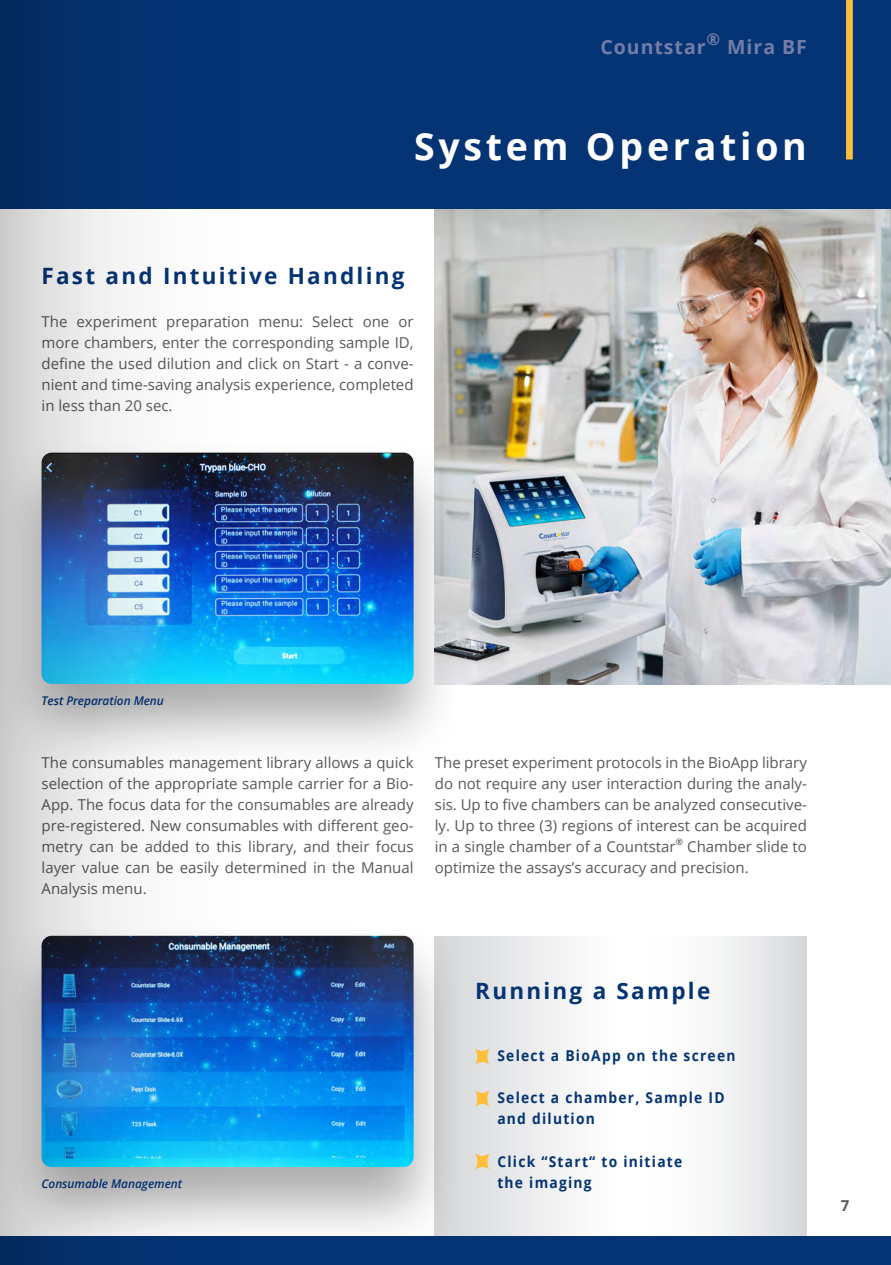
<style>
.page{position:relative;width:891px;height:1265px;background:#fff}
.page>*{position:absolute;margin:0;border:0;box-sizing:border-box;transform-origin:0 0}
.t1{font:700 37.5px "Open Sans";letter-spacing:.1em;color:#fff}
.t2{font:700 22.5px "Open Sans";letter-spacing:.1em;color:#053474}
.t3{font:700 19.5px "Open Sans";letter-spacing:.05em;color:#737da9}
.t4{font:700 16.5px "Open Sans";color:#737da9}
.t5{font:15px/21px "Open Sans";color:#57585a;text-align:justify}
.t6{font:700 15px/21px "Open Sans";letter-spacing:.09em;color:#053474;scale:.92 1}
.t7{font:700 15px "Open Sans";color:#57585a}
.t8{font:italic 600 12px "Open Sans";letter-spacing:-.005em;color:#053474}
.t9{font:italic 600 9px "Open Sans";color:#57585a}
</style>
<div class="page">
<img style="left:435px;top:208px;width:456px;height:476px">
<div style="left:0;top:0;width:891px;height:208px;background:#053474"></div>
<div style="left:846px;top:0;width:7px;height:159px;background:#febd3b"></div>
<svg style="left:464px;top:936px;width:343px;height:299px"></svg>
<svg style="left:475px;top:1048px;width:14px;height:16px"></svg>
<svg style="left:475px;top:1090px;width:14px;height:16px"></svg>
<svg style="left:475px;top:1153px;width:14px;height:16px"></svg>
<div style="left:0;top:437px;width:464px;height:332px;background:#231f20;opacity:.38"></div>
<div style="left:0;top:920px;width:464px;height:332px;background:#231f20;opacity:.38"></div>
<div style="left:0;top:1235px;width:891px;height:29px;background:#053474"></div>
<img style="left:0;top:0;width:435px;height:1264px">
<p class="t4" style="left:707px;top:27px;width:15px">®</p>
<h3 class="t3" style="left:600px;top:33px;width:107px">Countstar</h3>
<h3 class="t3" style="left:727px;top:33px;width:81px">Mira BF</h3>
<h1 class="t1" style="left:414px;top:119px;width:394px">System Operation</h1>
<h2 class="t2" style="left:42px;top:260px;width:364px">Fast and Intuitive Handling</h2>
<p class="t5" style="left:42px;top:311px;width:374px">The experiment preparation menu: Select one or more chambers, enter the corresponding sample ID, define the used dilution and click on Start - a conve&shy;nient and time-saving analysis experience, completed in less than 20 sec.</p>
<p class="t8" style="left:42px;top:692px;width:124px">Test Preparation Menu</p>
<p class="t5" style="left:42px;top:752px;width:374px">The consumables management library allows a quick selection of the appropriate sample carrier for a Bio-App. The focus data for the consumables are already pre-registered. New consumables with different geo&shy;metry can be added to this library, and their focus layer value can be easily determined in the Manual Analysis menu.</p>
<p class="t5" style="left:435px;top:752px;width:374px">The preset experiment protocols in the BioApp library do not require any user interaction during the analy&shy;sis. Up to five chambers can be analyzed consecutive&shy;ly. Up to three (3) regions of interest can be acquired in a single chamber of a Countstar</p>
<p class="t9" style="left:676px;top:835px;width:9px">®</p>
<p class="t5" style="left:435px;top:836px;width:374px;text-indent:252px">Chamber slide to optimize the assays’s accuracy and precision.</p>
<p class="t8" style="left:42px;top:1175px;width:142px">Consumable Management</p>
<h2 class="t2" style="left:475px;top:975px;width:237px">Running a Sample</h2>
<p class="t6" style="left:497px;top:1045px;width:260px">Select a BioApp on the screen</p>
<p class="t6" style="left:497px;top:1087px;width:248px">Select a chamber, Sample ID and dilution</p>
<p class="t6" style="left:497px;top:1150px;width:203px">Click “Start“ to initiate the imaging</p>
<p class="t7" style="left:841px;top:1194px;width:10px">7</p>
</div>
